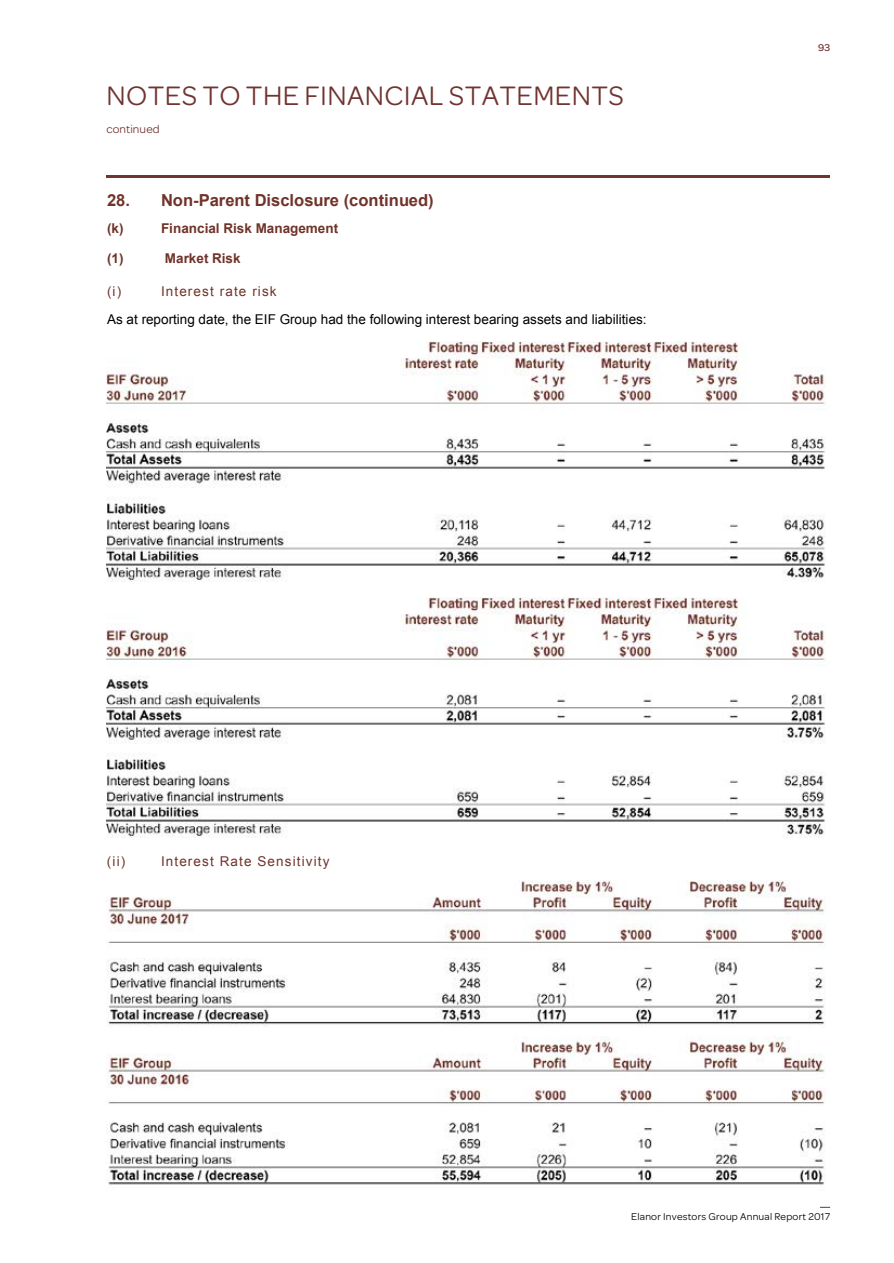
<style>
.page{position:relative;width:894px;height:1263px;background:#fff}
.page>*{position:absolute;margin:0;border:0;box-sizing:border-box;transform-origin:0 0}
.t1{font:28.5px "Omnes";letter-spacing:.015em;color:#703431}
.t2{font:700 21px "Arial";letter-spacing:.015em;color:#703329}
.t3{font:700 16.5px "Arial";color:#703329}
.t4{font:13.5px "Arial";letter-spacing:.005em;color:#000}
.t5{font:13.5px "Arial";letter-spacing:.085em;color:#703329}
.t6{font:700 13.5px "Arial";color:#703329}
.t7{font:12px "Omnes";letter-spacing:.01em;color:#703431}
.t8{font:10.5px "Omnes";letter-spacing:.02em;color:#000}
.t9{font:500 10.5px "Omnes";color:#703431}
</style>
<div class="page">
<img style="left:107px;top:342px;width:719px;height:240px">
<img style="left:107px;top:597px;width:719px;height:240px">
<img style="left:107px;top:881px;width:719px;height:304px">
<hr style="left:106px;top:175px;width:723px;height:2px;background:#703431">
<h2 class="t2" style="left:316px;top:71px;width:306px">ELANOR INVESTORS GROUP</h2>
<h1 class="t1" style="left:106px;top:79px;width:518px">NOTES TO THE FINANCIAL STATEMENTS</h1>
<p class="t7" style="left:106px;top:122px;width:55px">continued</p>
<p class="t3" style="left:107px;top:189px;width:328px">28. Non-Parent Disclosure (continued)</p>
<p class="t6" style="left:107px;top:220px;width:18px">(k)</p>
<p class="t6" style="left:161px;top:220px;width:179px">Financial Risk Management</p>
<p class="t6" style="left:107px;top:250px;width:18px">(1)</p>
<p class="t6" style="left:165px;top:250px;width:77px">Market Risk</p>
<p class="t5" style="left:107px;top:282px;width:16px">(i)</p>
<p class="t5" style="left:161px;top:282px;width:117px">Interest rate risk</p>
<p class="t4" style="left:107px;top:310px;width:541px">As at reporting date, the EIF Group had the following interest bearing assets and liabilities:</p>
<p class="t9" style="left:817px;top:42px;width:14px">93</p>
<p class="t5" style="left:107px;top:852px;width:20px">(ii)</p>
<p class="t5" style="left:161px;top:852px;width:170px">Interest Rate Sensitivity</p>
<p class="t8" style="left:631px;top:1211px;width:200px">Elanor Investors Group Annual Report 2017</p>
</div>
